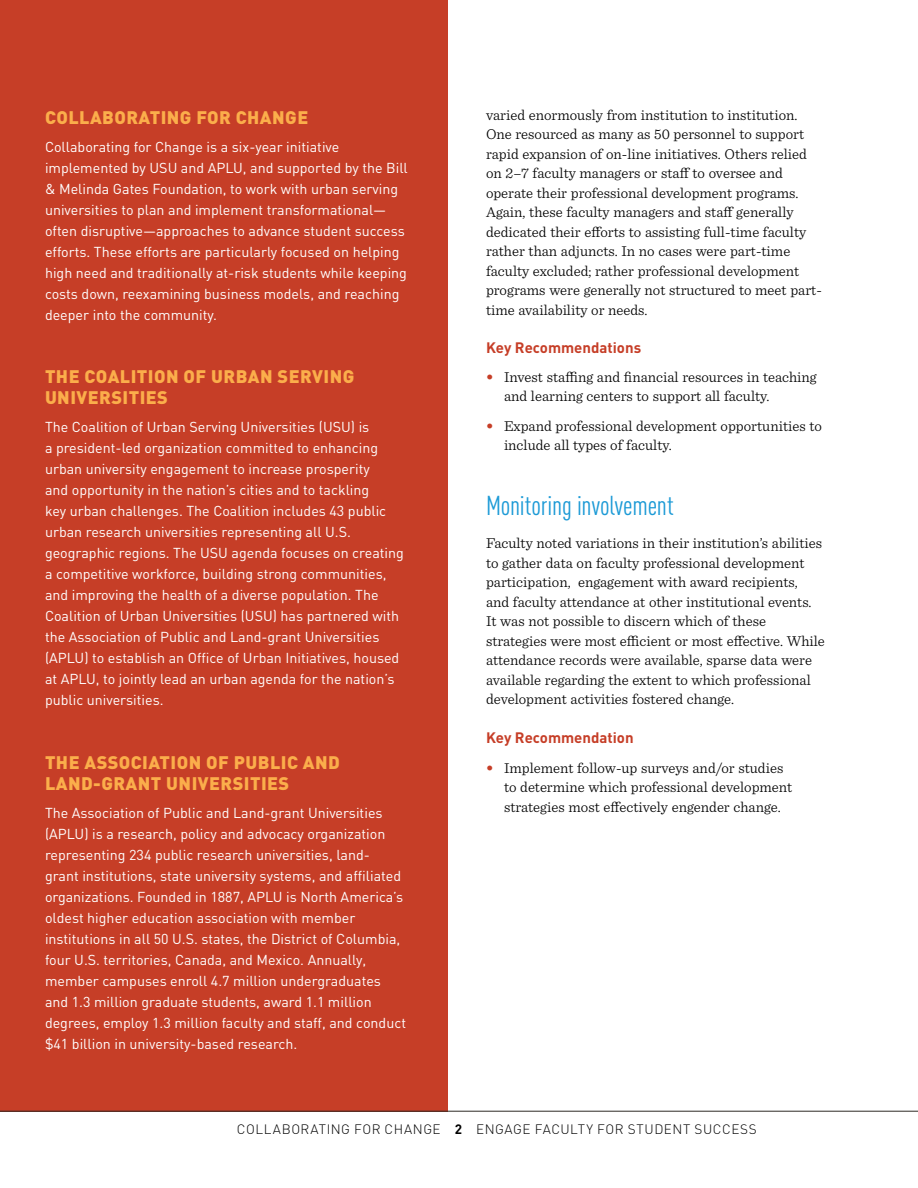
<style>
.page{position:relative;width:918px;height:1188px;background:#fff}
.page>*{position:absolute;margin:0;border:0;box-sizing:border-box;transform-origin:0 0}
.t1{font:27px "DIN Cond";letter-spacing:-.005em;color:#1c9ad6}
.t2{font:900 18px/21px "DIN";letter-spacing:.025em;color:#fbae4b}
.t3{font:300 15px/19.5px "Sentinel";color:#000}
.t4{font:700 15px "DIN";color:#c63e27}
.t5{font:14.25px/21px "DIN";color:#fff}
.t6{font:300 13.5px "DIN";letter-spacing:.04em;color:#000}
.s1{font-family:"DIN";font-weight:700;color:#c63e27}
.s2{font-weight:700}
</style>
<div class="page">
<div style="left:0;top:0;width:448px;height:1112px;background:#c63e27"></div>
<hr style="left:0;top:1111px;width:918px;height:1px;background:#2e2a25">
<p class="t2" style="left:45px;top:106px;width:265px">COLLABORATING FOR CHANGE</p>
<p class="t5" style="left:45px;top:136px;width:364px">Collaborating for Change is a six-year initiative implemented by USU and APLU, and supported by the Bill &amp; Melinda Gates Foundation, to work with urban serving universities to plan and implement transformational— often disruptive—approaches to advance student success efforts. These efforts are particularly focused on helping high need and traditionally at-risk students while keeping costs down, reexamining business models, and reaching deeper into the community.</p>
<p class="t2" style="left:45px;top:365px;width:311px">THE COALITION OF URBAN SERVING<br>UNIVERSITIES</p>
<p class="t5" style="left:45px;top:416px;width:360px">The Coalition of Urban Serving Universities (USU) is<br>a president-led organization committed to enhancing urban university engagement to increase prosperity<br>and opportunity in the nation’s cities and to tackling<br>key urban challenges. The Coalition includes 43 public urban research universities representing all U.S. geographic regions. The USU agenda focuses on creating a competitive workforce, building strong communities, and improving the health of a diverse population. The Coalition of Urban Universities (USU) has partnered with the Association of Public and Land-grant Universities (APLU) to establish an Office of Urban Initiatives, housed at APLU, to jointly lead an urban agenda for the nation’s public universities.</p>
<p class="t2" style="left:45px;top:751px;width:296px">THE ASSOCIATION OF PUBLIC AND<br>LAND-GRANT UNIVERSITIES</p>
<p class="t5" style="left:45px;top:802px;width:363px">The Association of Public and Land-grant Universities (APLU) is a research, policy and advocacy organization representing 234 public research universities, land&shy;grant institutions, state university systems, and affiliated organizations. Founded in 1887, APLU is North America’s oldest higher education association with member institutions in all 50 U.S. states, the District of Columbia, four U.S. territories, Canada, and Mexico. Annually, member campuses enroll 4.7 million undergraduates and 1.3 million graduate students, award 1.1 million degrees, employ 1.3 million faculty and staff, and conduct $41 billion in university-based research.</p>
<p class="t3" style="left:486px;top:104px;width:337px">varied enormously from institution to institution.<br>One resourced as many as 50 personnel to support rapid expansion of on-line initiatives. Others relied on 2–7 faculty managers or staff to oversee and operate their professional development programs.<br>Again, these faculty managers and staff generally dedicated their efforts to assisting full-time faculty rather than adjuncts. In no cases were part-time faculty excluded; rather professional development programs were generally not structured to meet part&shy;time availability or needs.</p>
<p class="t4" style="left:486px;top:337px;width:157px">Key Recommendations</p>
<p class="t3" style="left:504px;top:366px;width:314px;text-indent:-18px"><span class="s1">•</span> Invest staffing and financial resources in teaching and learning centers to support all faculty.</p>
<p class="t3" style="left:504px;top:415px;width:319px;text-indent:-18px"><span class="s1">•</span> Expand professional development opportunities to include all types of faculty.</p>
<h1 class="t1" style="left:486px;top:489px;width:189px">Monitoring involvement</h1>
<p class="t3" style="left:486px;top:533px;width:340px">Faculty noted variations in their institution’s abilities to gather data on faculty professional development participation, engagement with award recipients, and faculty attendance at other institutional events.<br>It was not possible to discern which of these strategies were most efficient or most effective. While attendance records were available, sparse data were available regarding the extent to which professional development activities fostered change.</p>
<p class="t4" style="left:486px;top:728px;width:149px">Key Recommendation</p>
<p class="t3" style="left:504px;top:757px;width:290px;text-indent:-18px"><span class="s1">•</span> Implement follow-up surveys and/or studies to determine which professional development strategies most effectively engender change.</p>
<p class="t6" style="left:237px;top:1121px;width:522px">COLLABORATING FOR CHANGE <span class="s2">2</span> ENGAGE FACULTY FOR STUDENT SUCCESS</p>
</div>
